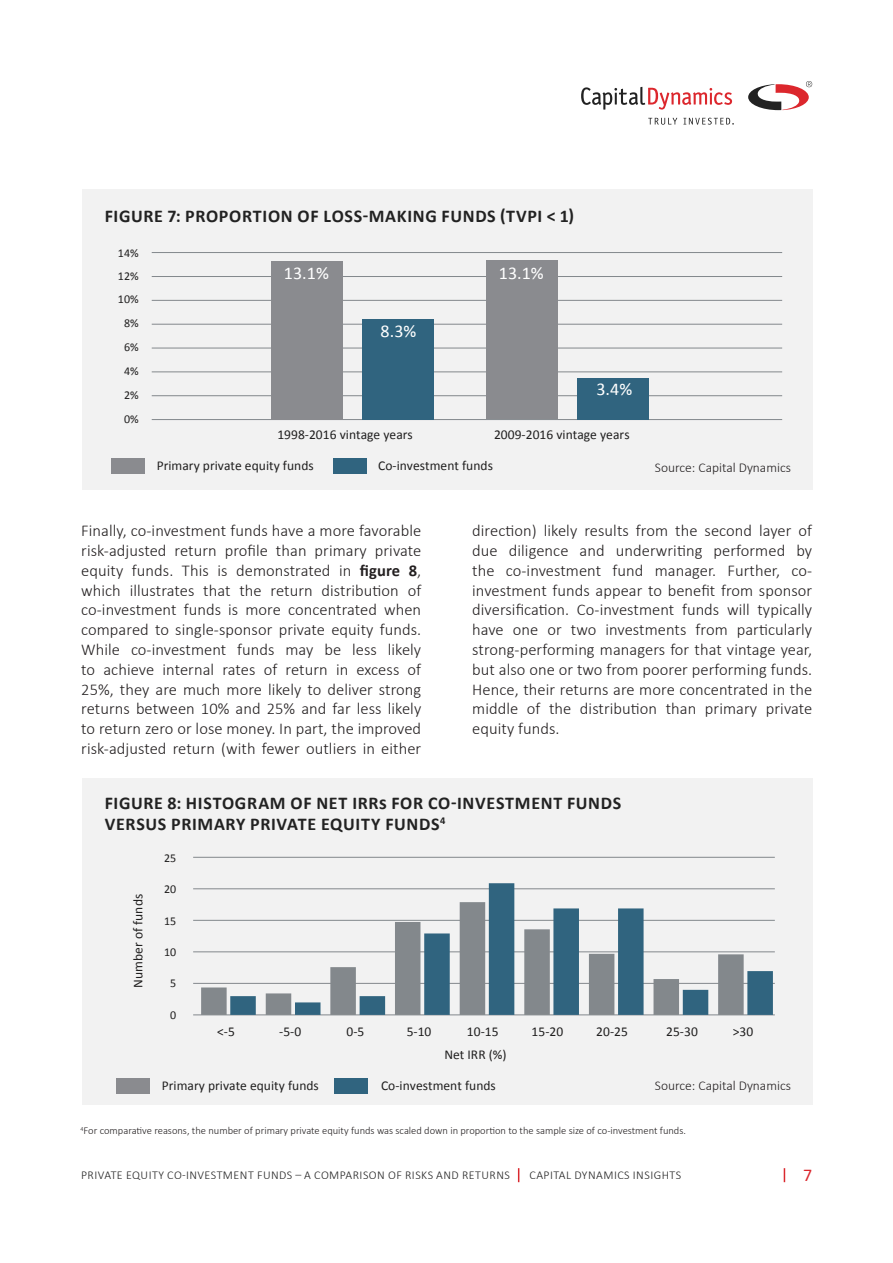
<style>
.page{position:relative;width:893px;height:1263px;background:#fff}
.page>*{position:absolute;margin:0;border:0;box-sizing:border-box;transform-origin:0 0}
.Chart_title{font:700 18px/21px "Calibri";letter-spacing:.04em;color:#222}
.t1{font:18px "Calibri";color:#fff}
.t2{font:18px "Calibri";color:#da282e}
.Body_copy_no_hyphena{font:300 16.5px/19.8px "Calibri";letter-spacing:.005em;color:#231f20;text-align:justify}
.t3{font:13.5px "Calibri";letter-spacing:.005em;color:#201f1f}
.Source{font:300 13.5px "Calibri";color:#231f20}
.t4{font:300 12px "Calibri";letter-spacing:.04em;color:#222}
.t5{font:12px "Calibri";letter-spacing:.005em;color:#201f1f}
.footnote{font:300 10.5px "Calibri";color:#231f20}
.s1{font-weight:700}
</style>
<div class="page">
<div style="left:82px;top:189px;width:730px;height:301px;background:#f2f2f2"></div>
<div style="left:82px;top:778px;width:730px;height:327px;background:#f2f2f2"></div>
<hr style="left:193px;top:1014px;width:582px;height:1px;background:#83888c">
<hr style="left:193px;top:983px;width:582px;height:1px;background:#83888c">
<hr style="left:193px;top:951px;width:582px;height:1px;background:#83888c">
<hr style="left:193px;top:920px;width:582px;height:1px;background:#83888c">
<hr style="left:193px;top:888px;width:582px;height:1px;background:#83888c">
<hr style="left:193px;top:857px;width:582px;height:1px;background:#83888c">
<div style="left:117px;top:1077px;width:33px;height:16px;background:#8a8b8f"></div>
<div style="left:334px;top:1077px;width:33px;height:16px;background:#30647f"></div>
<svg style="left:201px;top:919px;width:29px;height:96px"></svg>
<svg style="left:230px;top:883px;width:543px;height:132px"></svg>
<hr style="left:152px;top:419px;width:630px;height:1px;background:#83888c">
<hr style="left:152px;top:395px;width:630px;height:1px;background:#83888c">
<hr style="left:152px;top:372px;width:630px;height:1px;background:#83888c">
<hr style="left:152px;top:348px;width:630px;height:1px;background:#83888c">
<hr style="left:152px;top:324px;width:630px;height:1px;background:#83888c">
<hr style="left:152px;top:300px;width:630px;height:1px;background:#83888c">
<hr style="left:152px;top:276px;width:630px;height:1px;background:#83888c">
<hr style="left:152px;top:252px;width:630px;height:1px;background:#83888c">
<div style="left:486px;top:260px;width:72px;height:159px;background:#8a8b8f"></div>
<div style="left:271px;top:261px;width:72px;height:158px;background:#8a8b8f"></div>
<div style="left:577px;top:378px;width:72px;height:41px;background:#30647f"></div>
<div style="left:362px;top:319px;width:72px;height:100px;background:#30647f"></div>
<div style="left:111px;top:458px;width:34px;height:16px;background:#8a8b8f"></div>
<div style="left:333px;top:458px;width:34px;height:16px;background:#30647f"></div>
<svg style="left:518px;top:1168px;width:1px;height:14px"></svg>
<svg style="left:784px;top:1168px;width:1px;height:14px"></svg>
<svg style="left:581px;top:87px;width:151px;height:23px"></svg>
<svg style="left:748px;top:81px;width:64px;height:29px"></svg>
<svg style="left:648px;top:118px;width:29px;height:7px"></svg>
<svg style="left:683px;top:118px;width:51px;height:7px"></svg>
<p class="Chart_title" style="left:105px;top:205px;width:471px">FIGURE 7: PROPORTION OF LOSS-MAKING FUNDS (TVPI &lt; 1)</p>
<p class="t5" style="left:118px;top:245px;width:22px">14%</p>
<p class="t5" style="left:118px;top:268px;width:22px">12%</p>
<p class="t5" style="left:118px;top:292px;width:22px">10%</p>
<p class="t5" style="left:124px;top:316px;width:16px">8%</p>
<p class="t5" style="left:124px;top:340px;width:16px">6%</p>
<p class="t5" style="left:124px;top:363px;width:16px">4%</p>
<p class="t5" style="left:124px;top:387px;width:16px">2%</p>
<p class="t5" style="left:124px;top:411px;width:16px">0%</p>
<p class="t1" style="left:284px;top:261px;width:46px">13.1%</p>
<p class="t1" style="left:499px;top:261px;width:47px">13.1%</p>
<p class="t1" style="left:381px;top:320px;width:37px">8.3%</p>
<p class="t1" style="left:596px;top:378px;width:37px">3.4%</p>
<p class="t3" style="left:277px;top:426px;width:137px">1998-2016 vintage years</p>
<p class="t3" style="left:494px;top:426px;width:137px">2009-2016 vintage years</p>
<p class="t3" style="left:157px;top:458px;width:159px">Primary private equity funds</p>
<p class="t3" style="left:378px;top:458px;width:116px">Co-investment funds</p>
<p class="Source" style="left:655px;top:459px;width:137px">Source: Capital Dynamics</p>
<p class="Body_copy_no_hyphena" style="left:81px;top:521px;width:342px">Finally, co-investment funds have a more favorable risk-adjusted return profile than primary private equity funds. This is demonstrated in <span class="s1">figure 8</span>, which illustrates that the return distribution of co-investment funds is more concentrated when compared to single-sponsor private equity funds.<br>While co-investment funds may be less likely to achieve internal rates of return in excess of 25%, they are much more likely to deliver strong returns between 10% and 25% and far less likely to return zero or lose money. In part, the improved risk-adjusted return (with fewer outliers in either</p>
<p class="Body_copy_no_hyphena" style="left:472px;top:521px;width:342px">direction) likely results from the second layer of due diligence and underwriting performed by the co-investment fund manager. Further, co&shy;investment funds appear to benefit from sponsor diversification. Co-investment funds will typically have one or two investments from particularly strong-performing managers for that vintage year, but also one or two from poorer performing funds.<br>Hence, their returns are more concentrated in the middle of the distribution than primary private equity funds.</p>
<p class="Chart_title" style="left:105px;top:792px;width:518px">FIGURE 8: HISTOGRAM OF NET IRRs FOR CO-INVESTMENT FUNDS<br>VERSUS PRIMARY PRIVATE EQUITY FUNDS<sup>4</sup></p>
<p class="t3" style="left:130px;top:988px;width:95px;rotate:-90deg">Number of funds</p>
<p class="t5" style="left:164px;top:851px;width:14px">25</p>
<p class="t5" style="left:164px;top:882px;width:14px">20</p>
<p class="t5" style="left:164px;top:913px;width:14px">15</p>
<p class="t5" style="left:164px;top:945px;width:14px">10</p>
<p class="t5" style="left:170px;top:976px;width:8px">5</p>
<p class="t5" style="left:170px;top:1007px;width:8px">0</p>
<p class="t3" style="left:217px;top:1023px;width:19px">&lt;-5</p>
<p class="t3" style="left:279px;top:1023px;width:24px">-5-0</p>
<p class="t3" style="left:346px;top:1023px;width:19px">0-5</p>
<p class="t3" style="left:407px;top:1023px;width:26px">5-10</p>
<p class="t3" style="left:467px;top:1023px;width:33px">10-15</p>
<p class="t3" style="left:532px;top:1023px;width:33px">15-20</p>
<p class="t3" style="left:596px;top:1023px;width:33px">20-25</p>
<p class="t3" style="left:666px;top:1023px;width:33px">25-30</p>
<p class="t3" style="left:733px;top:1023px;width:22px">&gt;30</p>
<p class="t3" style="left:444px;top:1046px;width:64px">Net IRR (%)</p>
<p class="t3" style="left:162px;top:1077px;width:159px">Primary private equity funds</p>
<p class="t3" style="left:381px;top:1077px;width:116px">Co-investment funds</p>
<p class="Source" style="left:655px;top:1077px;width:137px">Source: Capital Dynamics</p>
<p class="footnote" style="left:81px;top:1124px;width:607px"><sup>4</sup>For comparative reasons, the number of primary private equity funds was scaled down in proportion to the sample size of co-investment funds.</p>
<p class="t4" style="left:81px;top:1168px;width:431px">PRIVATE EQUITY CO-INVESTMENT FUNDS – A COMPARISON OF RISKS AND RETURNS</p>
<p class="t4" style="left:529px;top:1168px;width:153px">CAPITAL DYNAMICS INSIGHTS</p>
<p class="t2" style="left:803px;top:1162px;width:11px">7</p>
</div>
